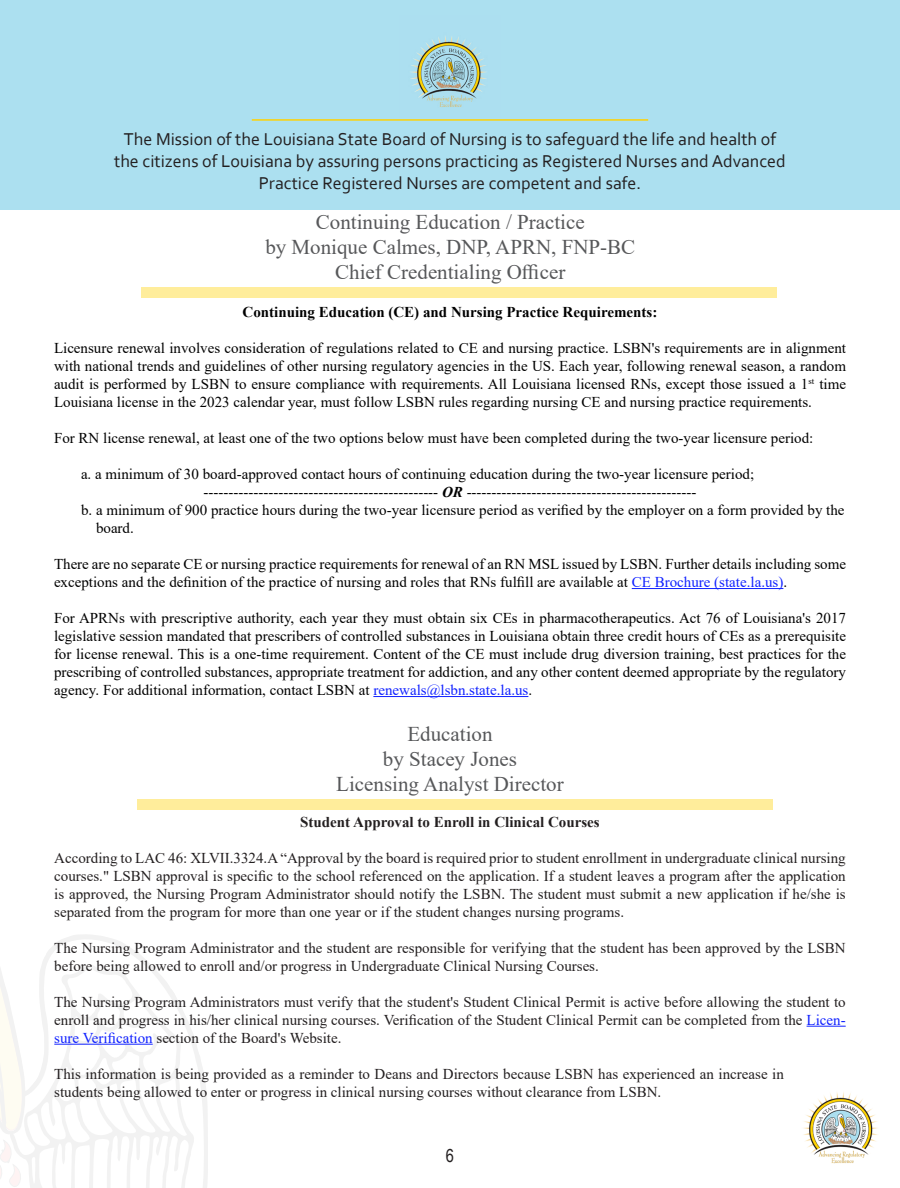
<style>
.page{position:relative;width:900px;height:1188px;background:#fff}
.page>*{position:absolute;margin:0;border:0;box-sizing:border-box;transform-origin:0 0}
.t1{font:21px/25.2px "Times New Roman";color:#57585a;text-align:center}
.t2{font:18px/21.6px "Corbel";color:#231f20;text-align:center}
.t3{font:18px "Arial Narrow";color:#231f20}
.ED_Article_Title{font:15px/18px "Times New Roman";color:#000;text-align:justify}
.ED_Article_Title-2{font:15px/18px "Times New Roman";color:#231f20;text-align:justify}
.ED_Article_Title-3{font:700 15px "Times New Roman";color:#000}
.ED_Article_Title-4{font:700 15px "Times New Roman";color:#231f20}
.s1{font-weight:700;font-style:italic}
.s2{color:#12f}
</style>
<div class="page">
<svg style="left:127px;top:946px;width:81px;height:242px"></svg>
<svg style="left:0;top:935px;width:127px;height:253px"></svg>
<div style="left:0;top:0;width:900px;height:210px;background:#ace0f0"></div>
<hr style="left:252px;top:119px;width:396px;height:2px;background:#ffd204">
<img style="left:410px;top:36px;width:77px;height:71px">
<img style="left:803px;top:1092px;width:75px;height:72px">
<div style="left:142px;top:287px;width:635px;height:11px;background:#ffed9b"></div>
<hr style="left:632px;top:588px;width:151px;height:1px;background:#12f">
<hr style="left:373px;top:696px;width:155px;height:1px;background:#12f">
<hr style="left:807px;top:1026px;width:39px;height:1px;background:#12f">
<hr style="left:54px;top:1044px;width:99px;height:1px;background:#12f">
<div style="left:138px;top:799px;width:635px;height:11px;background:#ffed9b"></div>
<p class="t2" style="left:114px;top:128px;width:673px">The Mission of the Louisiana State Board of Nursing is to safeguard the life and health of the citizens of Louisiana by assuring persons practicing as Registered Nurses and Advanced<br>Practice Registered Nurses are competent and safe.</p>
<p class="t1" style="left:265px;top:209px;width:371px">Continuing Education / Practice<br>by Monique Calmes, DNP, APRN, FNP-BC<br>Chief Credentialing Officer</p>
<p class="ED_Article_Title-3" style="left:243px;top:301px;width:416px">Continuing Education (CE) and Nursing Practice Requirements:</p>
<p class="ED_Article_Title" style="left:54px;top:338px;width:793px">Licensure renewal involves consideration of regulations related to CE and nursing practice. LSBN's requirements are in alignment with national trends and guidelines of other nursing regulatory agencies in the US. Each year, following renewal season, a random audit is performed by LSBN to ensure compliance with requirements. All Louisiana licensed RNs, except those issued a 1<sup>st</sup> time Louisiana license in the 2023 calendar year, must follow LSBN rules regarding nursing CE and nursing practice requirements.</p>
<p class="ED_Article_Title" style="left:54px;top:428px;width:761px">For RN license renewal, at least one of the two options below must have been completed during the two-year licensure period:</p>
<p class="ED_Article_Title" style="left:81px;top:464px;width:675px">a. a minimum of 30 board-approved contact hours of continuing education during the two-year licensure period;</p>
<p class="ED_Article_Title" style="left:204px;top:482px;width:494px">----------------------------------------------- <span class="s1">OR</span> ----------------------------------------------</p>
<p class="ED_Article_Title" style="left:96px;top:500px;width:750px;text-indent:-15px">b. a minimum of 900 practice hours during the two-year licensure period as verified by the employer on a form provided by the board.</p>
<p class="ED_Article_Title" style="left:54px;top:554px;width:793px">There are no separate CE or nursing practice requirements for renewal of an RN MSL issued by LSBN. Further details including some exceptions and the definition of the practice of nursing and roles that RNs fulfill are available at <span class="s2">CE Brochure (state.la.us)</span>.</p>
<p class="ED_Article_Title" style="left:54px;top:608px;width:794px">For APRNs with prescriptive authority, each year they must obtain six CEs in pharmacotherapeutics. Act 76 of Louisiana's 2017 legislative session mandated that prescribers of controlled substances in Louisiana obtain three credit hours of CEs as a prerequisite for license renewal. This is a one-time requirement. Content of the CE must include drug diversion training, best practices for the prescribing of controlled substances, appropriate treatment for addiction, and any other content deemed appropriate by the regulatory agency. For additional information, contact LSBN at <span class="s2">renewals@lsbn.state.la.us</span>.</p>
<p class="t1" style="left:336px;top:720px;width:229px">Education<br>by Stacey Jones<br>Licensing Analyst Director</p>
<p class="ED_Article_Title-4" style="left:300px;top:811px;width:301px">Student Approval to Enroll in Clinical Courses</p>
<p class="ED_Article_Title-2" style="left:54px;top:848px;width:793px">According to LAC 46: XLVII.3324.A “Approval by the board is required prior to student enrollment in undergraduate clinical nursing courses." LSBN approval is specific to the school referenced on the application. If a student leaves a program after the application is approved, the Nursing Program Administrator should notify the LSBN. The student must submit a new application if he/she is separated from the program for more than one year or if the student changes nursing programs.</p>
<p class="ED_Article_Title-2" style="left:54px;top:938px;width:793px">The Nursing Program Administrator and the student are responsible for verifying that the student has been approved by the LSBN before being allowed to enroll and/or progress in Undergraduate Clinical Nursing Courses.</p>
<p class="ED_Article_Title-2" style="left:54px;top:992px;width:793px">The Nursing Program Administrators must verify that the student's Student Clinical Permit is active before allowing the student to enroll and progress in his/her clinical nursing courses. Verification of the Student Clinical Permit can be completed from the <span class="s2">Licen&shy;sure Verification</span> section of the Board's Website.</p>
<p class="ED_Article_Title-2" style="left:54px;top:1064px;width:731px">This information is being provided as a reminder to Deans and Directors because LSBN has experienced an increase in students being allowed to enter or progress in clinical nursing courses without clearance from LSBN.</p>
<p class="t3" style="left:446px;top:1142px;width:10px">6</p>
</div>
